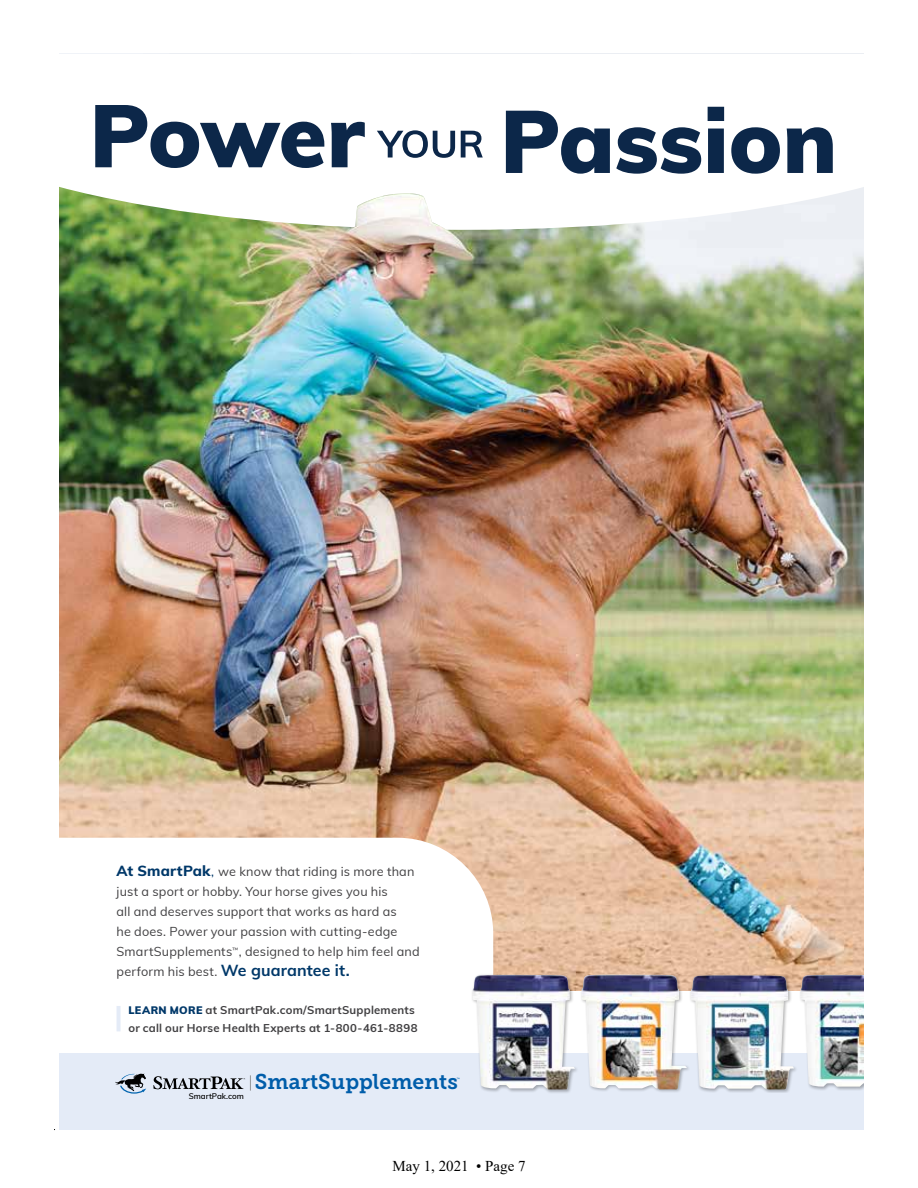
<style>
.page{position:relative;width:918px;height:1188px;background:#fff}
.page>*{position:absolute;margin:0;border:0;box-sizing:border-box;transform-origin:0 0}
.t1{font:21.3px "Museo Slab 700";color:#005daa}
.t2{font:15px "Times New Roman";color:#000}
.t3{font:12.6px/20px "Muli";letter-spacing:.015em;color:#414042}
.t4{font:700 11.4px/17.2px "Muli";letter-spacing:.02em;color:#414042}
.t5{font:600 7.95px "Muli";color:#000}
.t6{font:3.3px "Museo Sans 500";color:#005daa}
.s1{font-weight:800;font-size:14.7px;color:#003869}
.s2{color:#003869}
.s3{font-weight:700;font-size:16.05px;color:#003869}
.s4{font-weight:900;font-size:10.65px;color:#003869}
</style>
<div class="page">
<img style="left:60px;top:230px;width:804px;height:761px">
<svg style="left:60px;top:838px;width:433px;height:153px"></svg>
<svg style="left:60px;top:106px;width:804px;height:124px"></svg>
<svg style="left:506px;top:107px;width:327px;height:67px"></svg>
<svg style="left:95px;top:105px;width:270px;height:63px"></svg>
<svg style="left:377px;top:130px;width:106px;height:28px"></svg>
<div style="left:60px;top:1053px;width:804px;height:77px;background:#e4ebf7"></div>
<div style="left:580px;top:973px;width:111px;height:121px;background:#000;opacity:.3"></div>
<img style="left:582px;top:975px;width:105px;height:115px">
<div style="left:689px;top:974px;width:109px;height:119px;background:#000;opacity:.3"></div>
<img style="left:691px;top:975px;width:103px;height:115px">
<div style="left:799px;top:973px;width:65px;height:119px;background:#000;opacity:.3"></div>
<img style="left:800px;top:975px;width:64px;height:112px">
<div style="left:471px;top:973px;width:108px;height:120px;background:#000;opacity:.3"></div>
<img style="left:472px;top:975px;width:103px;height:115px">
<svg style="left:115px;top:1073px;width:31px;height:21px"></svg>
<svg style="left:153px;top:1075px;width:98px;height:16px"></svg>
<hr style="left:117px;top:1006px;width:4px;height:25px;background:#e4ebf7">
<img style="left:331px;top:193px;width:131px;height:53px">
<p class="t3" style="left:117px;top:861px;width:305px"><span class="s1">At SmartPak</span><span class="s2">,</span> we know that riding is more than just a sport or hobby. Your horse gives you his<br>all and deserves support that works as hard as<br>he does. Power your passion with cutting-edge SmartSupplements<sup>™</sup>, designed to help him feel and perform his best. <span class="s3">We guarantee it.</span></p>
<p class="t4" style="left:129px;top:1001px;width:291px"><span class="s4">LEARN MORE</span> at SmartPak.com/SmartSupplements or call our Horse Health Experts at 1-800-461-8898</p>
<p class="t5" style="left:189px;top:1091px;width:57px">SmartPak.com</p>
<h1 class="t1" style="left:255px;top:1070px;width:204px">SmartSupplements</h1>
<p class="t6" style="left:457px;top:1077px;width:5px">™</p>
<p class="t2" style="left:392px;top:1156px;width:135px">May 1, 2021 • Page 7</p>
</div>
